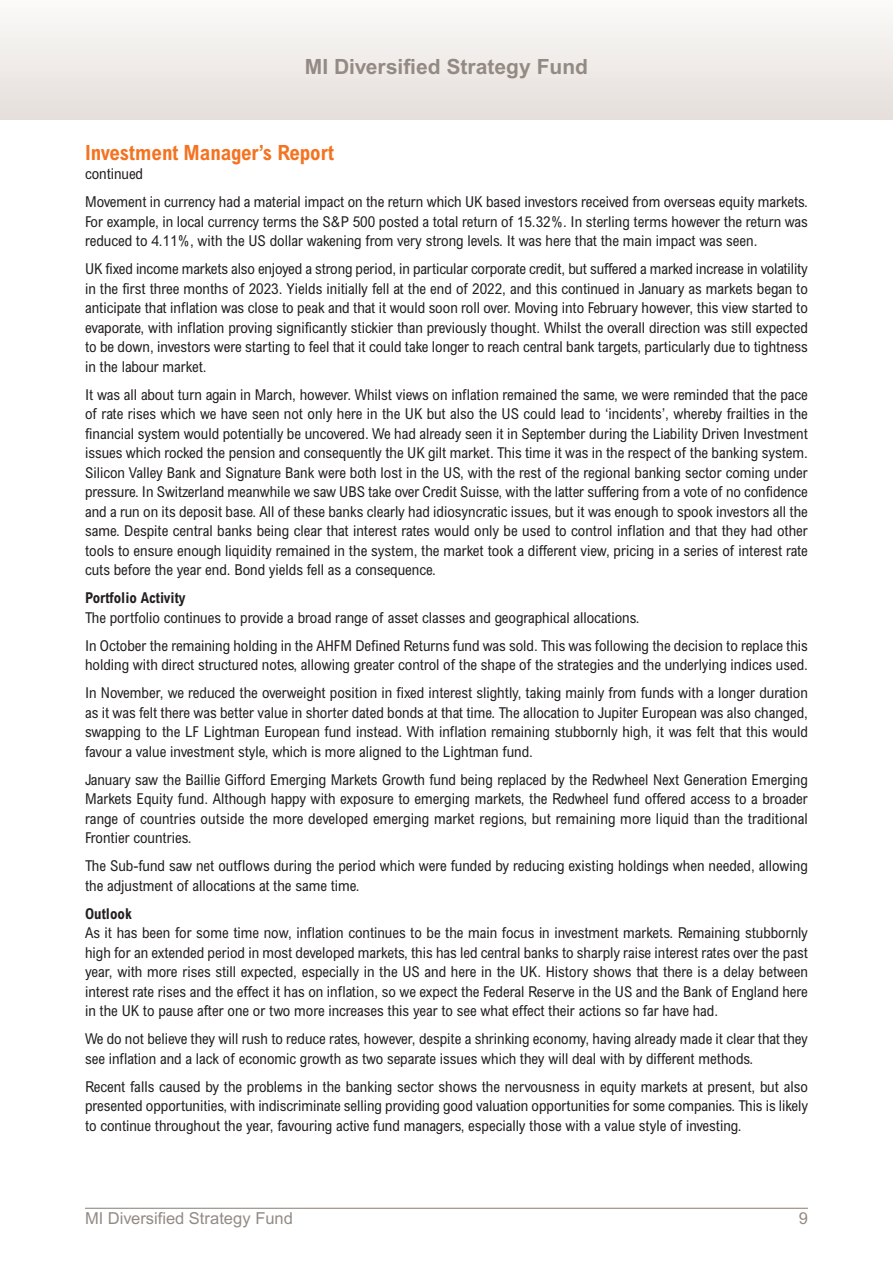
<style>
.page{position:relative;width:893px;height:1263px;background:#fff}
.page>*{position:absolute;margin:0;border:0;box-sizing:border-box;transform-origin:0 0}
.t1{font:700 condensed 21px "Arial";color:#f47321}
.t2{font:700 21px "Arial";color:#938a84}
.t3{font:16.5px "Arial";color:#938a84}
.t4{font:condensed 15px/19.5px "Arial";color:#231f20;text-align:justify}
.t5{font:700 condensed 15px "Arial";color:#231f20}
</style>
<div class="page">
<hr style="left:85px;top:1208px;width:723px;height:1px;background:#938a84">
<div style="left:0;top:0;width:893px;height:119px;background:linear-gradient(to bottom,#fbfbf9,#e5deda)"></div>
<p class="t2" style="left:305px;top:59px;width:285px">MI Diversified Strategy Fund</p>
<p class="t1" style="left:85px;top:145px;width:250px">Investment Manager’s Report</p>
<p class="t4" style="left:85px;top:166px;width:60px">continued</p>
<p class="t4" style="left:85px;top:194px;width:724px">Movement in currency had a material impact on the return which UK based investors received from overseas equity markets.<br>For example, in local currency terms the S&amp;P 500 posted a total return of 15.32%. In sterling terms however the return was reduced to 4.11%, with the US dollar wakening from very strong levels. It was here that the main impact was seen.</p>
<p class="t4" style="left:85px;top:261px;width:724px">UK fixed income markets also enjoyed a strong period, in particular corporate credit, but suffered a marked increase in volatility in the first three months of 2023. Yields initially fell at the end of 2022, and this continued in January as markets began to anticipate that inflation was close to peak and that it would soon roll over. Moving into February however, this view started to evaporate, with inflation proving significantly stickier than previously thought. Whilst the overall direction was still expected to be down, investors were starting to feel that it could take longer to reach central bank targets, particularly due to tightness in the labour market.</p>
<p class="t4" style="left:85px;top:386px;width:724px">It was all about turn again in March, however. Whilst views on inflation remained the same, we were reminded that the pace of rate rises which we have seen not only here in the UK but also the US could lead to ‘incidents’, whereby frailties in the financial system would potentially be uncovered. We had already seen it in September during the Liability Driven Investment issues which rocked the pension and consequently the UK gilt market. This time it was in the respect of the banking system.<br>Silicon Valley Bank and Signature Bank were both lost in the US, with the rest of the regional banking sector coming under pressure. In Switzerland meanwhile we saw UBS take over Credit Suisse, with the latter suffering from a vote of no confidence and a run on its deposit base. All of these banks clearly had idiosyncratic issues, but it was enough to spook investors all the same. Despite central banks being clear that interest rates would only be used to control inflation and that they had other tools to ensure enough liquidity remained in the system, the market took a different view, pricing in a series of interest rate cuts before the year end. Bond yields fell as a consequence.</p>
<p class="t5" style="left:85px;top:592px;width:102px">Portfolio Activity</p>
<p class="t4" style="left:85px;top:609px;width:556px">The portfolio continues to provide a broad range of asset classes and geographical allocations.</p>
<p class="t4" style="left:85px;top:637px;width:724px">In October the remaining holding in the AHFM Defined Returns fund was sold. This was following the decision to replace this holding with direct structured notes, allowing greater control of the shape of the strategies and the underlying indices used.</p>
<p class="t4" style="left:85px;top:685px;width:724px">In November, we reduced the overweight position in fixed interest slightly, taking mainly from funds with a longer duration as it was felt there was better value in shorter dated bonds at that time. The allocation to Jupiter European was also changed, swapping to the LF Lightman European fund instead. With inflation remaining stubbornly high, it was felt that this would favour a value investment style, which is more aligned to the Lightman fund.</p>
<p class="t4" style="left:85px;top:771px;width:724px">January saw the Baillie Gifford Emerging Markets Growth fund being replaced by the Redwheel Next Generation Emerging Markets Equity fund. Although happy with exposure to emerging markets, the Redwheel fund offered access to a broader range of countries outside the more developed emerging market regions, but remaining more liquid than the traditional Frontier countries.</p>
<p class="t4" style="left:85px;top:858px;width:724px">The Sub-fund saw net outflows during the period which were funded by reducing existing holdings when needed, allowing the adjustment of allocations at the same time.</p>
<p class="t5" style="left:85px;top:908px;width:48px">Outlook</p>
<p class="t4" style="left:85px;top:925px;width:724px">As it has been for some time now, inflation continues to be the main focus in investment markets. Remaining stubbornly high for an extended period in most developed markets, this has led central banks to sharply raise interest rates over the past year, with more rises still expected, especially in the US and here in the UK. History shows that there is a delay between interest rate rises and the effect it has on inflation, so we expect the Federal Reserve in the US and the Bank of England here in the UK to pause after one or two more increases this year to see what effect their actions so far have had.</p>
<p class="t4" style="left:85px;top:1031px;width:724px">We do not believe they will rush to reduce rates, however, despite a shrinking economy, having already made it clear that they see inflation and a lack of economic growth as two separate issues which they will deal with by different methods.</p>
<p class="t4" style="left:85px;top:1078px;width:724px">Recent falls caused by the problems in the banking sector shows the nervousness in equity markets at present, but also presented opportunities, with indiscriminate selling providing good valuation opportunities for some companies. This is likely to continue throughout the year, favouring active fund managers, especially those with a value style of investing.</p>
<p class="t3" style="left:85px;top:1212px;width:209px">MI Diversified Strategy Fund</p>
<p class="t3" style="left:799px;top:1212px;width:11px">9</p>
</div>
